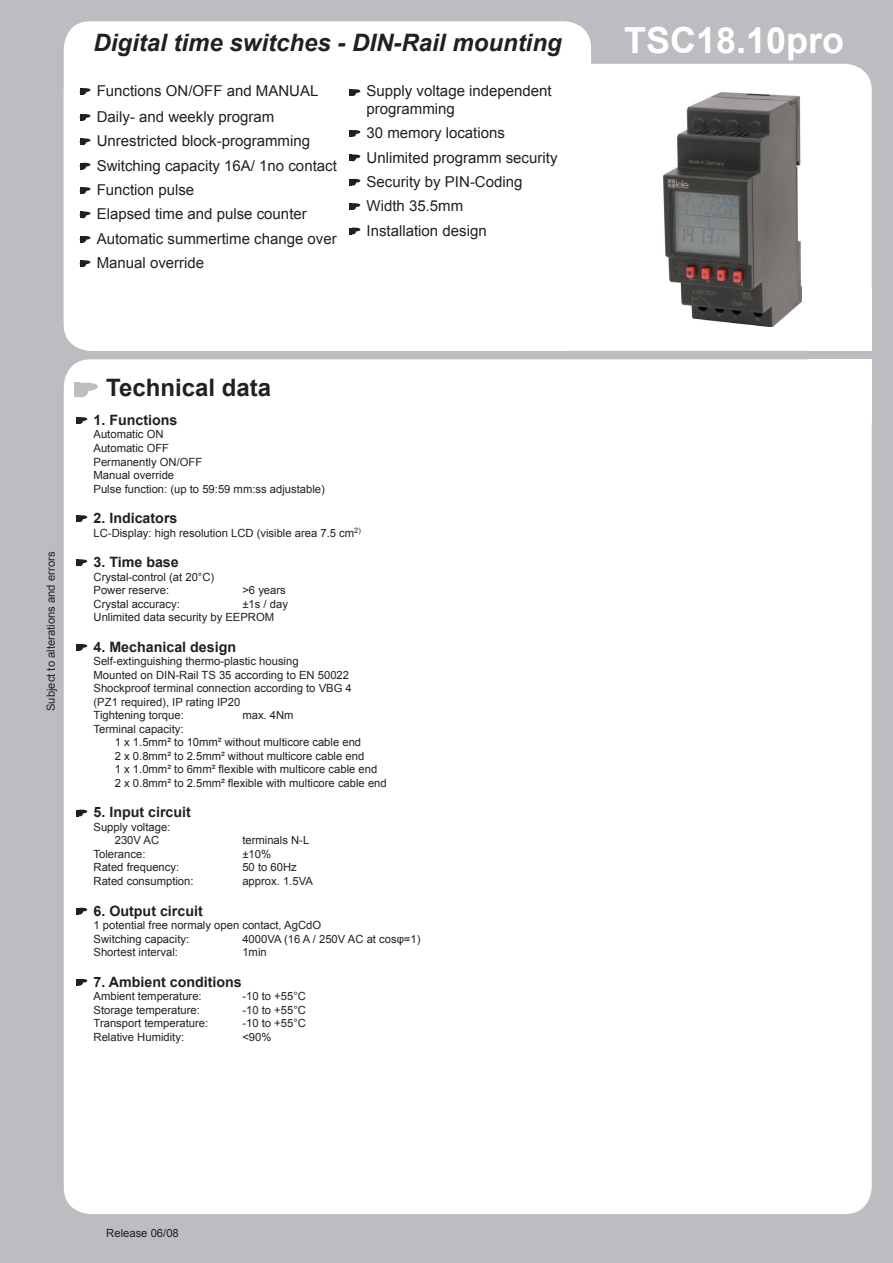
<style>
.page{position:relative;width:893px;height:1263px;background:#bcbdc0}
.page>*{position:absolute;margin:0;border:0;box-sizing:border-box;transform-origin:0 0}
.t1{font:700 36px "Arial";color:#fff}
.t2{font:italic 700 24px "Arial";color:#231f20}
.t3{font:700 24px "Arial";color:#231f20}
.t4{font:15px/24.3px "Arial";color:#231f20}
.t5{font:700 14.25px "Arial";color:#231f20}
.t6{font:11.25px/13.5px "Arial";color:#231f20}
</style>
<div class="page">
<div style="left:64px;top:359px;width:808px;height:855px;background:#fff;border-radius:27px"></div>
<div style="left:808px;top:359px;width:64px;height:64px;background:#fff"></div>
<div style="left:64px;top:64px;width:808px;height:287px;background:#fff;border-radius:27px"></div>
<div style="left:808px;top:287px;width:64px;height:64px;background:#fff"></div>
<div style="left:64px;top:21px;width:527px;height:330px;background:#fff;border-radius:27px"></div>
<div style="left:76px;top:383px;width:22px;height:8px;background:#bcbdc0;border-radius:50%"></div>
<div style="left:74px;top:383px;width:15px;height:14px;background:#bcbdc0;border-radius:50%"></div>
<div style="left:74px;top:383px;width:6px;height:14px;background:#bcbdc0"></div>
<img style="left:663px;top:92px;width:139px;height:234px">
<svg style="left:80px;top:88px;width:10px;height:7px"></svg>
<svg style="left:80px;top:114px;width:10px;height:7px"></svg>
<svg style="left:80px;top:138px;width:10px;height:7px"></svg>
<svg style="left:80px;top:163px;width:10px;height:7px"></svg>
<svg style="left:80px;top:187px;width:10px;height:7px"></svg>
<svg style="left:80px;top:212px;width:10px;height:6px"></svg>
<svg style="left:80px;top:236px;width:10px;height:7px"></svg>
<svg style="left:80px;top:260px;width:10px;height:7px"></svg>
<svg style="left:77px;top:417px;width:10px;height:4px"></svg>
<div style="left:77px;top:417px;width:6px;height:7px;background:#231f20;border-radius:50%"></div>
<svg style="left:77px;top:515px;width:10px;height:4px"></svg>
<div style="left:77px;top:515px;width:6px;height:7px;background:#231f20;border-radius:50%"></div>
<svg style="left:77px;top:559px;width:10px;height:4px"></svg>
<div style="left:77px;top:559px;width:6px;height:7px;background:#231f20;border-radius:50%"></div>
<svg style="left:77px;top:644px;width:10px;height:4px"></svg>
<div style="left:77px;top:644px;width:6px;height:7px;background:#231f20;border-radius:50%"></div>
<svg style="left:77px;top:810px;width:10px;height:6px"></svg>
<svg style="left:77px;top:908px;width:10px;height:6px"></svg>
<svg style="left:77px;top:979px;width:10px;height:6px"></svg>
<svg style="left:350px;top:89px;width:10px;height:4px"></svg>
<div style="left:350px;top:89px;width:6px;height:7px;background:#231f20;border-radius:50%"></div>
<svg style="left:350px;top:130px;width:10px;height:4px"></svg>
<div style="left:350px;top:130px;width:6px;height:7px;background:#231f20;border-radius:50%"></div>
<svg style="left:350px;top:155px;width:10px;height:6px"></svg>
<svg style="left:350px;top:179px;width:10px;height:4px"></svg>
<div style="left:350px;top:179px;width:6px;height:7px;background:#231f20;border-radius:50%"></div>
<svg style="left:350px;top:203px;width:10px;height:4px"></svg>
<div style="left:350px;top:203px;width:6px;height:7px;background:#231f20;border-radius:50%"></div>
<svg style="left:350px;top:228px;width:10px;height:6px"></svg>
<h2 class="t2" style="left:94px;top:27px;width:470px">Digital time switches - DIN-Rail mounting</h2>
<h3 class="t4" style="left:97px;top:78px;width:223px;line-height:25.8px">Functions ON/OFF and MANUAL<br>Daily- and weekly program</h3>
<h3 class="t4" style="left:97px;top:129px;width:242px">Unrestricted block-programming<br>Switching capacity 16A/ 1no contact<br>Function pulse<br>Elapsed time and pulse counter<br>Automatic summertime change over<br>Manual override</h3>
<h3 class="t4" style="left:367px;top:82px;width:187px;line-height:18px">Supply voltage independent programming</h3>
<h3 class="t4" style="left:367px;top:121px;width:192px">30 memory locations<br>Unlimited programm security<br>Security by PIN-Coding<br>Width 35.5mm<br>Installation design</h3>
<p class="t6" style="left:44px;top:711px;width:161px;rotate:-90deg">Subject to alterations and errors</p>
<h2 class="t3" style="left:106px;top:372px;width:166px">Technical data</h2>
<p class="t5" style="left:94px;top:411px;width:85px">1. Functions</p>
<p class="t6" style="left:94px;top:428px;width:233px">Automatic ON<br>Automatic OFF<br>Permanently ON/OFF<br>Manual override<br>Pulse function: (up to 59:59 mm:ss adjustable)</p>
<p class="t5" style="left:94px;top:509px;width:85px">2. Indicators</p>
<p class="t6" style="left:94px;top:526px;width:269px">LC-Display: high resolution LCD (visible area 7.5 cm<sup>2)</sup></p>
<p class="t5" style="left:94px;top:553px;width:87px">3. Time base</p>
<p class="t6" style="left:94px;top:570px;width:122px">Crystal-control (at 20°C)<br>Power reserve:</p>
<p class="t6" style="left:242px;top:584px;width:45px">&gt;6 years</p>
<p class="t6" style="left:94px;top:597px;width:196px;text-indent:149px">±1s / day<br>Unlimited data security by EEPROM</p>
<p class="t5" style="left:94px;top:637px;width:144px">4. Mechanical design</p>
<p class="t6" style="left:94px;top:655px;width:260px">Self-extinguishing thermo-plastic housing<br>Mounted on DIN-Rail TS 35 according to EN 50022<br>Shockproof terminal connection according to VBG 4 (PZ1 required), IP rating IP20<br>Tightening torque:</p>
<p class="t6" style="left:94px;top:597px;width:88px">Crystal accuracy:</p>
<p class="t6" style="left:242px;top:709px;width:53px">max. 4Nm</p>
<p class="t6" style="left:115px;top:722px;width:273px;text-indent:-21px">Terminal capacity:<br>1 x 1.5mm² to 10mm² without multicore cable end<br>2 x 0.8mm² to 2.5mm² without multicore cable end<br>1 x 1.0mm² to 6mm² flexible with multicore cable end<br>2 x 0.8mm² to 2.5mm² flexible with multicore cable end</p>
<p class="t5" style="left:94px;top:803px;width:99px">5. Input circuit</p>
<p class="t6" style="left:115px;top:820px;width:57px;text-indent:-21px">Supply voltage:<br>230V AC</p>
<p class="t6" style="left:242px;top:834px;width:68px">terminals N-L</p>
<p class="t6" style="left:94px;top:847px;width:53px">Tolerance:</p>
<p class="t6" style="left:242px;top:847px;width:30px">±10%</p>
<p class="t6" style="left:94px;top:861px;width:87px">Rated frequency:</p>
<p class="t6" style="left:242px;top:861px;width:56px">50 to 60Hz</p>
<p class="t6" style="left:94px;top:874px;width:102px">Rated consumption:</p>
<p class="t6" style="left:242px;top:874px;width:72px">approx. 1.5VA</p>
<p class="t5" style="left:94px;top:901px;width:111px">6. Output circuit</p>
<p class="t6" style="left:94px;top:918px;width:229px">1 potential free normaly open contact, AgCdO<br>Switching capacity:</p>
<p class="t6" style="left:242px;top:932px;width:180px">4000VA (16 A / 250V AC at cosφ=1)</p>
<p class="t6" style="left:94px;top:945px;width:86px">Shortest interval:</p>
<p class="t6" style="left:242px;top:945px;width:26px">1min</p>
<p class="t5" style="left:94px;top:972px;width:150px">7. Ambient conditions</p>
<p class="t6" style="left:94px;top:989px;width:110px">Ambient temperature:</p>
<p class="t6" style="left:242px;top:989px;width:65px">-10 to +55°C</p>
<p class="t6" style="left:94px;top:1003px;width:108px">Storage temperature:</p>
<p class="t6" style="left:242px;top:1003px;width:65px">-10 to +55°C</p>
<p class="t6" style="left:94px;top:1016px;width:116px">Transport temperature:</p>
<p class="t6" style="left:242px;top:1016px;width:65px">-10 to +55°C</p>
<p class="t6" style="left:94px;top:1030px;width:92px">Relative Humidity:</p>
<p class="t6" style="left:242px;top:1030px;width:31px">&lt;90%</p>
<h1 class="t1" style="left:624px;top:17px;width:222px">TSC18.10pro</h1>
<p class="t6" style="left:106px;top:1226px;width:74px">Release 06/08</p>
</div>
